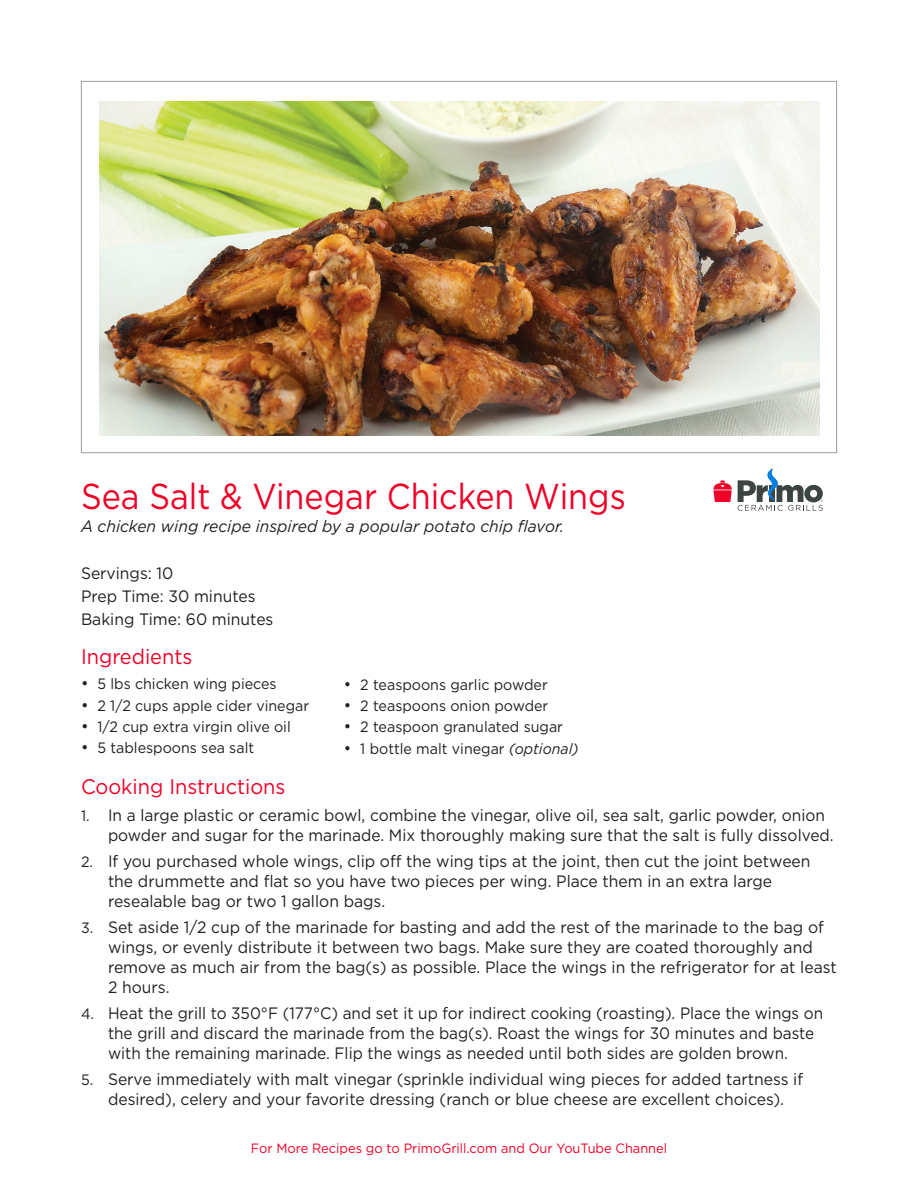
<style>
.page{position:relative;width:918px;height:1188px;background:#fff}
.page>*{position:absolute;margin:0;border:0;box-sizing:border-box;transform-origin:0 0}
.t1{font:36px "Gotham";color:#ef0027;scale:.9 1}
.t2{font:21px "Gotham";color:#ef0027;scale:.95 1}
.t3{font:16.5px/19.8px "Gotham";color:#231f20;scale:.95 1}
.t4{font:16.5px/19.8px "Gotham";color:#231f20;scale:.93 1}
.t5{font:16.5px/19.8px "Gotham";color:#231f20;scale:.94 1}
.t6{font:italic 16.5px "Gotham";color:#231f20;scale:.95 1}
.t7{font:15px "Gotham";color:#231f20;scale:.95 1}
.t8{font:13.5px "Gotham";color:#ef0027;scale:.95 1}
.s1{font-size:16.5px}
.s2{font-style:italic}
.s3{font-size:15px}
</style>
<div class="page">
<img style="left:99px;top:102px;width:721px;height:333px">
<svg style="left:738px;top:469px;width:85px;height:42px"></svg>
<svg style="left:713px;top:480px;width:19px;height:22px"></svg>
<p class="t1" style="left:81px;top:473px;width:607px">Sea Salt &amp; Vinegar Chicken Wings</p>
<p class="t6" style="left:81px;top:516px;width:510px">A chicken wing recipe inspired by a popular potato chip flavor.</p>
<p class="t3" style="left:81px;top:563px;width:99px">Servings: 10</p>
<p class="t3" style="left:81px;top:586px;width:185px">Prep Time: 30 minutes</p>
<p class="t3" style="left:81px;top:609px;width:204px">Baking Time: 60 minutes</p>
<p class="t2" style="left:81px;top:644px;width:119px">Ingredients</p>
<p class="t7" style="left:81px;top:674px;width:208px"><span class="s1">•</span> 5 lbs chicken wing pieces</p>
<p class="t7" style="left:81px;top:696px;width:242px"><span class="s1">•</span> 2 1/2 cups apple cider vinegar</p>
<p class="t7" style="left:81px;top:717px;width:222px"><span class="s1">•</span> 1/2 cup extra virgin olive oil</p>
<p class="t7" style="left:81px;top:738px;width:184px"><span class="s1">•</span> 5 tablespoons sea salt</p>
<p class="t7" style="left:344px;top:675px;width:216px"><span class="s1">•</span> 2 teaspoons garlic powder</p>
<p class="t7" style="left:344px;top:696px;width:217px"><span class="s1">•</span> 2 teaspoons onion powder</p>
<p class="t7" style="left:344px;top:717px;width:232px"><span class="s1">•</span> 2 teaspoon granulated sugar</p>
<p class="t7" style="left:344px;top:739px;width:249px"><span class="s1">•</span> 1 bottle malt vinegar <span class="s2">(optional)</span></p>
<p class="t2" style="left:81px;top:773px;width:217px">Cooking Instructions</p>
<p class="t5" style="left:108px;top:805px;width:774px;text-indent:-27px"><span class="s3">1.</span> In a large plastic or ceramic bowl, combine the vinegar, olive oil, sea salt, garlic powder, onion powder and sugar for the marinade. Mix thoroughly making sure that the salt is fully dissolved.</p>
<p class="t3" style="left:108px;top:851px;width:741px;text-indent:-27px"><span class="s3">2.</span> If you purchased whole wings, clip off the wing tips at the joint, then cut the joint between the drummette and flat so you have two pieces per wing. Place them in an extra large resealable bag or two 1 gallon bags.</p>
<p class="t3" style="left:108px;top:917px;width:769px;text-indent:-27px"><span class="s3">3.</span> Set aside 1/2 cup of the marinade for basting and add the rest of the marinade to the bag of wings, or evenly distribute it between two bags. Make sure they are coated thoroughly and remove as much air from the bag(s) as possible. Place the wings in the refrigerator for at least 2 hours.</p>
<p class="t4" style="left:108px;top:1003px;width:771px;text-indent:-27px"><span class="s3">4.</span> Heat the grill to 350°F (177°C) and set it up for indirect cooking (roasting). Place the wings on the grill and discard the marinade from the bag(s). Roast the wings for 30 minutes and baste with the remaining marinade. Flip the wings as needed until both sides are golden brown.</p>
<p class="t3" style="left:81px;top:1069px;width:762px;text-align:center"><span class="s3">5.</span> Serve immediately with malt vinegar (sprinkle individual wing pieces for added tartness if desired), celery and your favorite dressing (ranch or blue cheese are excellent choices).</p>
<p class="t8" style="left:251px;top:1139px;width:440px">For More Recipes go to PrimoGrill.com and Our YouTube Channel</p>
</div>
